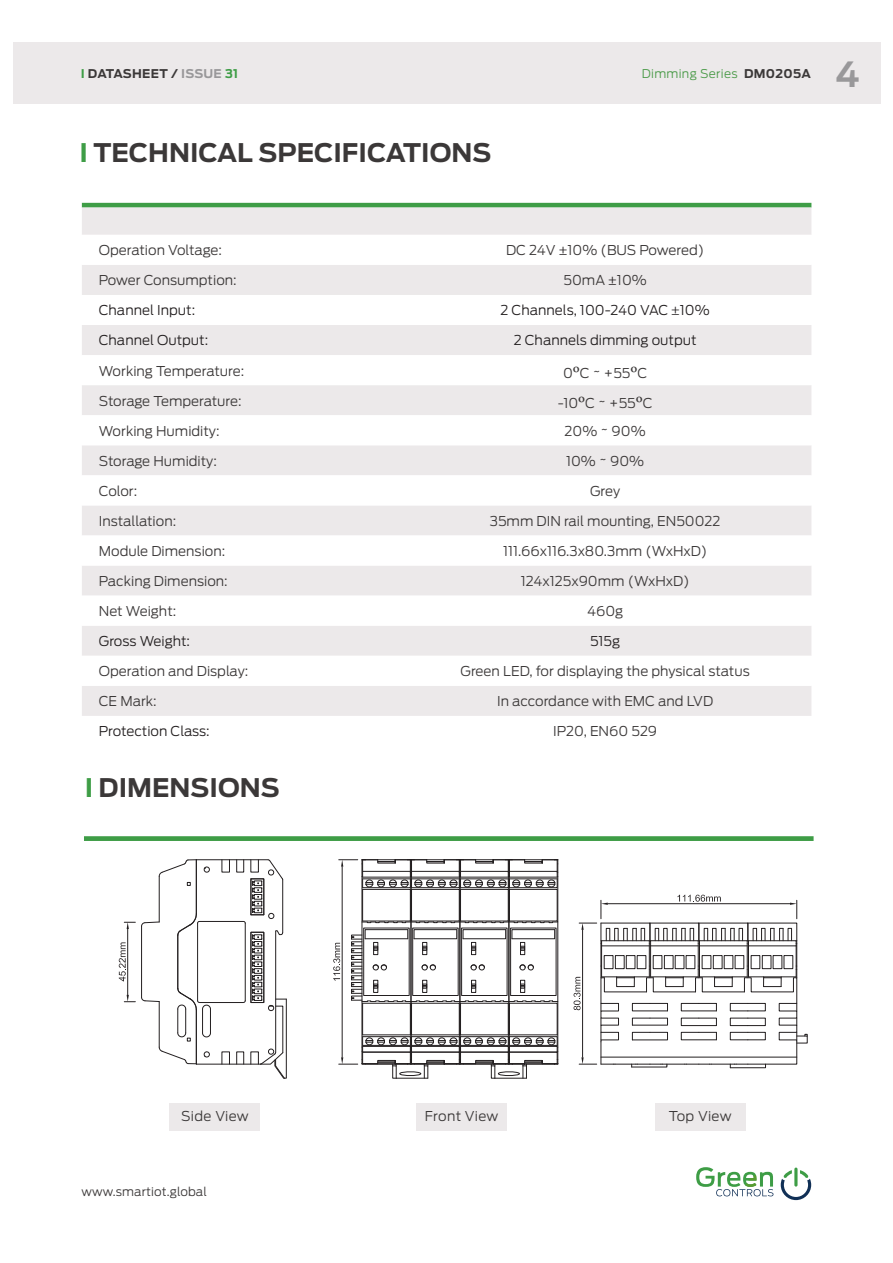
<style>
.page{position:relative;width:893px;height:1263px;background:#fff}
.page>*{position:absolute;margin:0;border:0;box-sizing:border-box;transform-origin:0 0}
.t1{font:700 34.5px "Antenna";color:#99989a}
.t2{font:700 25.5px "Antenna";color:#3b3838}
.t3{font:300 13.5px "Antenna";color:#3b3838}
.t4{font:300 13.5px "Antenna";color:#231f20}
.t5{font:300 13.5px "Antenna";letter-spacing:.025em;color:#3b3838}
.t6{font:300 12px "Antenna";letter-spacing:.025em;color:#4a9a48}
.t7{font:300 12px "Antenna";letter-spacing:.01em;color:#3b3838}
.t8{font:700 12px "Antenna";letter-spacing:.025em;color:#3b3838}
.s1{color:#3e9d46}
.s2{color:#99989a}
.s3{font-weight:700;color:#3b3838}
.s4{font-family:"Minion Pro";font-weight:400;font-size:15px;color:#231f20}
.s5{font-family:"Minion Pro";font-weight:400;font-size:15px}
.s6{font-family:"Minion Pro";font-weight:400;font-size:21px}
</style>
<div class="page">
<hr style="left:794px;top:1167px;width:3px;height:19px;background:#3e9d46;border-radius:2px">
<svg style="left:781px;top:1170px;width:30px;height:30px"></svg>
<svg style="left:696px;top:1167px;width:77px;height:29px"></svg>
<div style="left:13px;top:43px;width:867px;height:61px;background:#ece9ea"></div>
<hr style="left:127px;top:929px;width:1px;height:66px;background:#231f20">
<svg style="left:124px;top:995px;width:11px;height:7px"></svg>
<svg style="left:124px;top:922px;width:11px;height:7px"></svg>
<svg style="left:119px;top:942px;width:7px;height:39px"></svg>
<hr style="left:342px;top:866px;width:1px;height:191px;background:#231f20">
<hr style="left:558px;top:922px;width:1px;height:79px;background:#231f20">
<hr style="left:509px;top:922px;width:1px;height:79px;background:#231f20">
<hr style="left:460px;top:922px;width:1px;height:79px;background:#231f20">
<hr style="left:362px;top:876px;width:1px;height:171px;background:#231f20">
<hr style="left:411px;top:922px;width:1px;height:79px;background:#231f20">
<svg style="left:339px;top:859px;width:220px;height:64px"></svg>
<hr style="left:396px;top:1078px;width:32px;height:1px;background:#231f20">
<hr style="left:495px;top:1078px;width:31px;height:1px;background:#231f20">
<svg style="left:574px;top:895px;width:223px;height:173px"></svg>
<hr style="left:196px;top:1064px;width:64px;height:1px;background:#231f20">
<svg style="left:204px;top:1051px;width:6px;height:6px"></svg>
<hr style="left:196px;top:859px;width:72px;height:1px;background:#231f20">
<div style="left:222px;top:1052px;width:8px;height:12px;border:1px solid #231f20"></div>
<div style="left:236px;top:1052px;width:8px;height:12px;border:1px solid #231f20"></div>
<hr style="left:282px;top:880px;width:1px;height:53px;background:#231f20">
<div style="left:236px;top:859px;width:8px;height:13px;border:1px solid #231f20"></div>
<div style="left:222px;top:859px;width:8px;height:13px;border:1px solid #231f20"></div>
<svg style="left:204px;top:866px;width:6px;height:6px"></svg>
<hr style="left:197px;top:923px;width:1px;height:78px;background:#231f20">
<hr style="left:199px;top:921px;width:45px;height:1px;background:#231f20">
<hr style="left:245px;top:923px;width:1px;height:78px;background:#231f20">
<hr style="left:199px;top:1002px;width:45px;height:1px;background:#231f20">
<svg style="left:243px;top:859px;width:40px;height:64px"></svg>
<svg style="left:252px;top:930px;width:35px;height:149px"></svg>
<div style="left:251px;top:932px;width:13px;height:71px;border:1px solid #231f20"></div>
<hr style="left:196px;top:1010px;width:1px;height:54px;background:#231f20">
<hr style="left:178px;top:935px;width:1px;height:53px;background:#231f20">
<svg style="left:177px;top:913px;width:22px;height:22px"></svg>
<hr style="left:196px;top:860px;width:1px;height:54px;background:#231f20">
<hr style="left:159px;top:1001px;width:1px;height:46px;background:#231f20">
<svg style="left:159px;top:1047px;width:37px;height:17px"></svg>
<hr style="left:159px;top:876px;width:1px;height:46px;background:#231f20">
<svg style="left:177px;top:988px;width:34px;height:53px"></svg>
<svg style="left:141px;top:997px;width:19px;height:5px"></svg>
<hr style="left:141px;top:926px;width:1px;height:71px;background:#231f20">
<svg style="left:141px;top:921px;width:19px;height:6px"></svg>
<svg style="left:159px;top:859px;width:37px;height:26px"></svg>
<svg style="left:333px;top:929px;width:226px;height:149px"></svg>
<svg style="left:84px;top:836px;width:730px;height:5px;background:#47a14f"></svg>
<svg style="left:82px;top:203px;width:729px;height:5px;background:#56a85d"></svg>
<div style="left:82px;top:208px;width:729px;height:27px;background:#ece9ea"></div>
<svg style="left:82px;top:265px;width:729px;height:451px;fill:#ece9ea"></svg>
<div style="left:170px;top:1103px;width:90px;height:28px;background:#ece9ea"></div>
<div style="left:416px;top:1103px;width:91px;height:28px;background:#ece9ea"></div>
<div style="left:655px;top:1103px;width:91px;height:28px;background:#ece9ea"></div>
<p class="t8" style="left:81px;top:66px;width:159px"><span class="s1">I</span> DATASHEET / <span class="s2">ISSUE</span> <span class="s1">31</span></p>
<p class="t6" style="left:642px;top:66px;width:171px">Dimming Series <span class="s3">DM0205A</span></p>
<h1 class="t1" style="left:835px;top:54px;width:26px">4</h1>
<p class="t2" style="left:80px;top:138px;width:413px"><span class="s1">I</span> TECHNICAL SPECIFICATIONS</p>
<p class="t3" style="left:99px;top:242px;width:125px">Operation Voltage:</p>
<p class="t3" style="left:506px;top:242px;width:200px">DC 24V <span class="s4">±</span>10% (BUS Powered)</p>
<p class="t3" style="left:99px;top:272px;width:139px">Power Consumption:</p>
<p class="t3" style="left:563px;top:272px;width:85px">50mA <span class="s4">±</span>10%</p>
<p class="t4" style="left:99px;top:302px;width:98px">Channel Input:</p>
<p class="t4" style="left:500px;top:302px;width:211px">2 Channels, 100-240 VAC <span class="s5">±</span>10%</p>
<p class="t4" style="left:99px;top:332px;width:111px">Channel Output:</p>
<p class="t4" style="left:514px;top:332px;width:184px">2 Channels dimming output</p>
<p class="t3" style="left:99px;top:363px;width:147px">Working Temperature:</p>
<p class="t3" style="left:563px;top:365px;width:86px">0<span class="s6">º</span>C ~ +55<span class="s6">º</span>C</p>
<p class="t3" style="left:99px;top:393px;width:144px">Storage Temperature:</p>
<p class="t3" style="left:558px;top:395px;width:96px">-10<span class="s6">º</span>C ~ +55<span class="s6">º</span>C</p>
<p class="t3" style="left:99px;top:423px;width:122px">Working Humidity:</p>
<p class="t3" style="left:565px;top:423px;width:83px">20% ~ 90%</p>
<p class="t3" style="left:99px;top:453px;width:119px">Storage Humidity:</p>
<p class="t3" style="left:566px;top:453px;width:80px">10% ~ 90%</p>
<p class="t3" style="left:99px;top:483px;width:40px">Color:</p>
<p class="t3" style="left:590px;top:483px;width:32px">Grey</p>
<p class="t3" style="left:99px;top:513px;width:79px">Installation:</p>
<p class="t3" style="left:490px;top:513px;width:232px">35mm DIN rail mounting, EN50022</p>
<p class="t3" style="left:99px;top:543px;width:128px">Module Dimension:</p>
<p class="t3" style="left:503px;top:543px;width:206px">111.66x116.3x80.3mm (WxHxD)</p>
<p class="t3" style="left:99px;top:573px;width:130px">Packing Dimension:</p>
<p class="t3" style="left:521px;top:573px;width:170px">124x125x90mm (WxHxD)</p>
<p class="t3" style="left:99px;top:603px;width:79px">Net Weight:</p>
<p class="t3" style="left:587px;top:603px;width:38px">460g</p>
<p class="t4" style="left:99px;top:633px;width:93px">Gross Weight:</p>
<p class="t4" style="left:590px;top:633px;width:32px">515g</p>
<p class="t3" style="left:99px;top:663px;width:151px">Operation and Display:</p>
<p class="t3" style="left:461px;top:663px;width:291px">Green LED, for displaying the physical status</p>
<p class="t3" style="left:99px;top:693px;width:59px">CE Mark:</p>
<p class="t3" style="left:497px;top:693px;width:218px">In accordance with EMC and LVD</p>
<p class="t4" style="left:99px;top:723px;width:112px">Protection Class:</p>
<p class="t3" style="left:553px;top:723px;width:106px">IP20, EN60 529</p>
<p class="t2" style="left:85px;top:773px;width:196px"><span class="s1">I</span> DIMENSIONS</p>
<p class="t5" style="left:181px;top:1108px;width:69px">Side View</p>
<p class="t5" style="left:425px;top:1108px;width:75px">Front View</p>
<p class="t3" style="left:669px;top:1108px;width:64px">Top View</p>
<p class="t7" style="left:82px;top:1184px;width:127px">www.smartiot.global</p>
</div>
